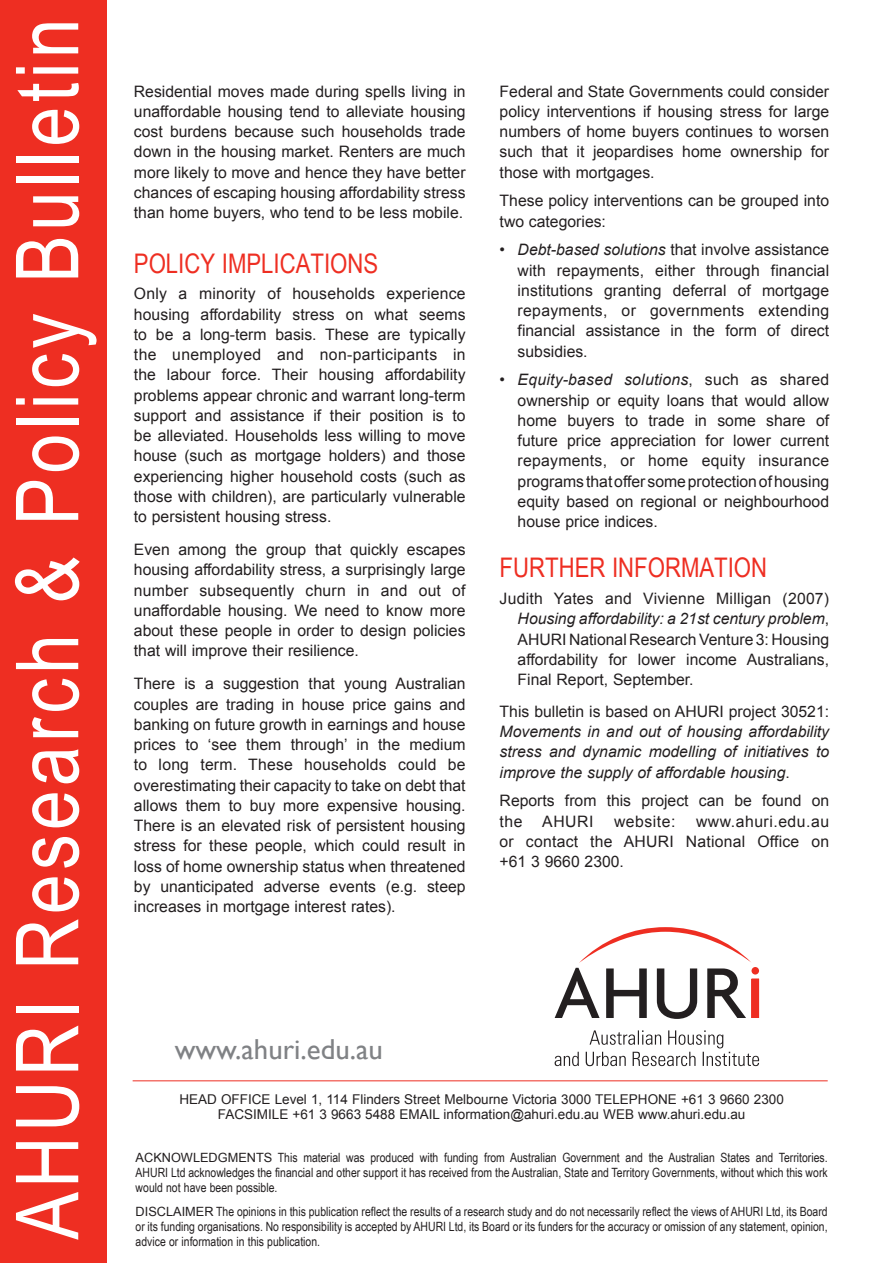
<style>
.page{position:relative;width:893px;height:1263px;background:#fff}
.page>*{position:absolute;margin:0;border:0;box-sizing:border-box;transform-origin:0 0}
.t1{font:87px "Arial Narrow";letter-spacing:.05em;color:#fff}
.Sub-Heading{font:28.8px "Gill Sans";color:#808285}
.Section_Heading{font:27px "Arial Narrow";color:#ee2e22}
.Body_Copy{font:15.75px/20.2px "Arial";color:#231f20;text-align:justify}
.Bullet_Point{font:15.75px/20.2px "Arial";color:#231f20;text-align:justify}
.Body_Copy-2{font:italic 15.75px/20.2px "Arial";color:#231f20;text-align:justify}
.Body_Copy-3{font:15.75px "Arial";letter-spacing:.035em;color:#231f20}
.t2{font:13.5px "Arial";color:#231f20}
.t3{font:12.75px/15px "Arial Narrow";color:#231f20;text-align:justify}
.s1{font-style:italic}
.s2{font-style:normal}
.s3{font-family:"Arial"}
</style>
<div class="page">
<div style="left:0;top:0;width:106px;height:1263px;background:#ee2e22"></div>
<hr style="left:133px;top:1080px;width:695px;height:1px;background:#ee2e22">
<svg style="left:555px;top:927px;width:204px;height:92px"></svg>
<svg style="left:555px;top:1052px;width:24px;height:14px"></svg>
<svg style="left:586px;top:1030px;width:173px;height:36px"></svg>
<p class="t1" style="left:-16px;top:1240px;width:1223px;rotate:-90deg">AHURI Research &amp; Policy Bulletin</p>
<p class="Body_Copy" style="left:134px;top:81px;width:333px">Residential moves made during spells living in unaffordable housing tend to alleviate housing cost burdens because such households trade down in the housing market. Renters are much more likely to move and hence they have better chances of escaping housing affordability stress than home buyers, who tend to be less mobile.</p>
<p class="Section_Heading" style="left:134px;top:243px;width:246px">POLICY IMPLICATIONS</p>
<p class="Body_Copy" style="left:134px;top:284px;width:333px">Only a minority of households experience housing affordability stress on what seems to be a long-term basis. These are typically the unemployed and non-participants in the labour force. Their housing affordability problems appear chronic and warrant long-term support and assistance if their position is to be alleviated. Households less willing to move house (such as mortgage holders) and those experiencing higher household costs (such as those with children), are particularly vulnerable to persistent housing stress.</p>
<p class="Body_Copy" style="left:134px;top:540px;width:333px">Even among the group that quickly escapes housing affordability stress, a surprisingly large number subsequently churn in and out of unaffordable housing. We need to know more about these people in order to design policies that will improve their resilience.</p>
<p class="Body_Copy" style="left:134px;top:674px;width:333px">There is a suggestion that young Australian couples are trading in house price gains and banking on future growth in earnings and house prices to ‘see them through’ in the medium to long term. These households could be overestimating their capacity to take on debt that allows them to buy more expensive housing.<br>There is an elevated risk of persistent housing stress for these people, which could result in loss of home ownership status when threatened by unanticipated adverse events (e.g. steep increases in mortgage interest rates).</p>
<p class="Body_Copy" style="left:500px;top:81px;width:331px">Federal and State Governments could consider policy interventions if housing stress for large numbers of home buyers continues to worsen such that it jeopardises home ownership for those with mortgages.</p>
<p class="Body_Copy" style="left:500px;top:191px;width:331px">These policy interventions can be grouped into two categories:</p>
<p class="Bullet_Point" style="left:518px;top:240px;width:313px;text-indent:-18px">• <span class="s1">Debt-based solutions</span> that involve assistance with repayments, either through financial institutions granting deferral of mortgage repayments, or governments extending financial assistance in the form of direct subsidies.</p>
<p class="Bullet_Point" style="left:518px;top:370px;width:313px;text-indent:-18px">• <span class="s1">Equity-based solutions</span>, such as shared ownership or equity loans that would allow home buyers to trade in some share of future price appreciation for lower current repayments, or home equity insurance programsthatoffersomeprotectionofhousing equity based on regional or neighbourhood house price indices.</p>
<p class="Section_Heading" style="left:500px;top:548px;width:269px">FURTHER INFORMATION</p>
<p class="Body_Copy" style="left:518px;top:589px;width:313px;text-indent:-18px">Judith Yates and Vivienne Milligan (2007)<br><span class="s1">Housing affordability: a 21st century problem</span>, AHURI National Research Venture 3: Housing affordability for lower income Australians, Final Report, September.</p>
<p class="Body_Copy-2" style="left:500px;top:701px;width:331px"><span class="s2">This bulletin is based on AHURI project 30521:<br></span>Movements in and out of housing affordability stress and dynamic modelling of initiatives to improve the supply of affordable housing<span class="s2">.</span></p>
<p class="Body_Copy" style="left:500px;top:791px;width:331px">Reports from this project can be found on the</p>
<p class="Body_Copy" style="left:500px;top:811px;width:331px;text-indent:196px">www.ahuri.edu.au or contact the AHURI National Office on +61 3 9660 2300.</p>
<p class="Body_Copy" style="left:542px;top:811px;width:53px">AHURI</p>
<p class="Body_Copy-3" style="left:614px;top:811px;width:63px">website:</p>
<p class="Sub-Heading" style="left:175px;top:1032px;width:210px">www.ahuri.edu.au</p>
<p class="t2" style="left:179px;top:1090px;width:606px">HEAD OFFICE Level 1, 114 Flinders Street Melbourne Victoria 3000 TELEPHONE +61 3 9660 2300</p>
<p class="t2" style="left:218px;top:1105px;width:529px">FACSIMILE +61 3 9663 5488 EMAIL information@ahuri.edu.au WEB www.ahuri.edu.au</p>
<p class="t3" style="left:136px;top:1150px;width:694px"><span class="s3">ACKNOWLEDGMENTS</span> This material was produced with funding from Australian Government and the Australian States and Territories.<br>AHURI Ltd acknowledges the financial and other support it has received from the Australian, State and Territory Governments, without which this work would not have been possible.</p>
<p class="t3" style="left:136px;top:1203px;width:693px"><span class="s3">DISCLAIMER</span> The opinions in this publication reflect the results of a research study and do not necessarily reflect the views of AHURI Ltd, its Board or its funding organisations. No responsibility is accepted by AHURI Ltd, its Board or its funders for the accuracy or omission of any statement, opinion, advice or information in this publication.</p>
</div>
